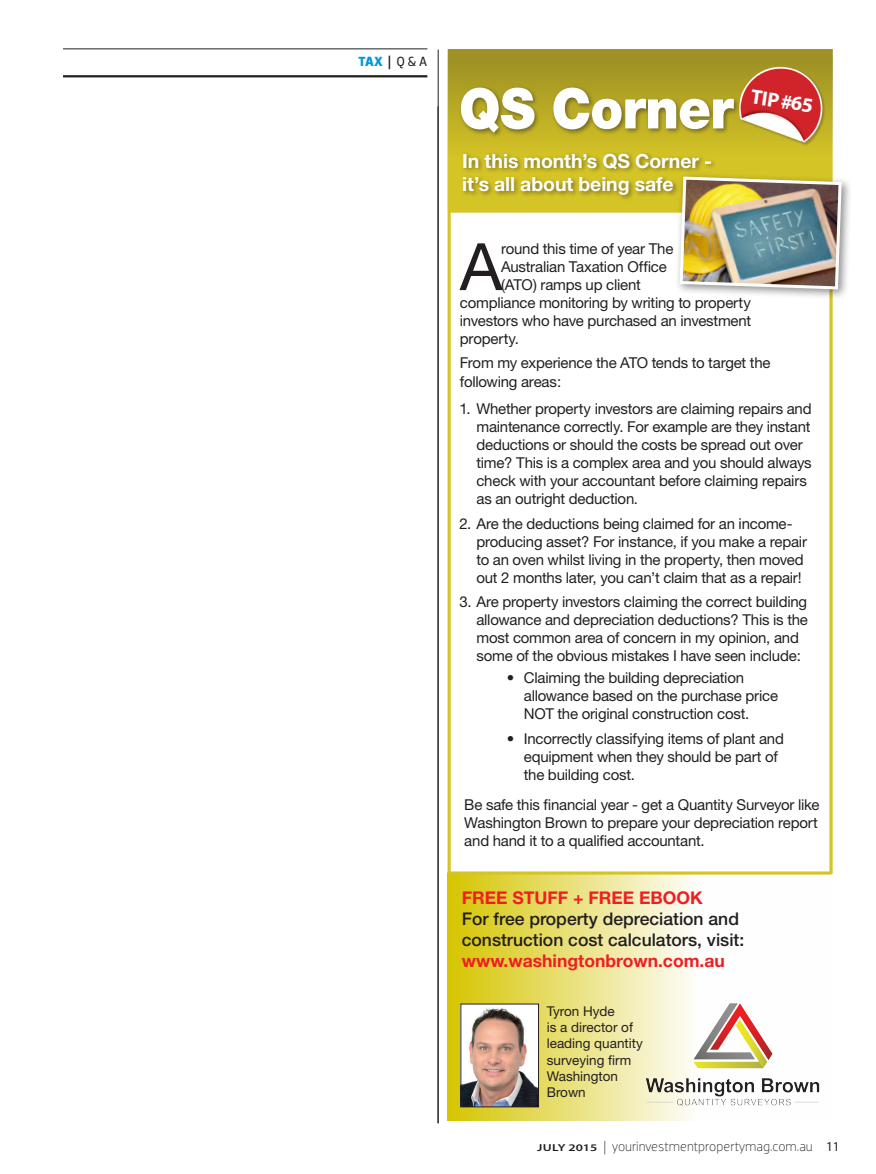
<style>
.page{position:relative;width:876px;height:1174px;background:#fff}
.page>*{position:absolute;margin:0;border:0;box-sizing:border-box;transform-origin:0 0}
.Opening_Para{font:65.4px "Helvetica Neue";color:#231f20}
.Headline_2{font:900 55.8px "Helvetica Neue";letter-spacing:-.015em;color:#fff;scale:.94 1}
.Standfirst{font:700 20.55px "Myriad Pro";color:#fff}
.Standfirst-2{font:700 19.5px/23.4px "Helvetica Neue";letter-spacing:-.005em;color:#fff}
.Box_Text{font:500 17.55px/21px "Helvetica Neue";color:#231f20}
.Box_Text-2{font:700 17.55px "Helvetica Neue";color:#ee1f23}
.Opening_Para-2{font:15px/18px "Helvetica Neue";letter-spacing:-.015em;color:#231f20}
.Box_Text-3{font:13.5px/16.2px "Helvetica Neue";color:#231f20}
.t1{font:300 13.5px "Dobra";color:#231f20}
.t2{font:700 13.5px "Dobra";color:#09d}
.t3{font:13.5px "Myriad Pro";color:#231f20}
.s1{font-family:"Aldine 401 BT Bold A";font-weight:400;color:#231f20}
.s2{font-weight:400;color:#231f20}
.s3{font-family:"Myriad Pro";font-weight:600;font-size:10.2px}
.s4{font-family:"Myriad Pro"}
</style>
<div class="page">
<hr style="left:63px;top:75px;width:364px;height:2px;background:#231f20">
<hr style="left:63px;top:48px;width:364px;height:1px;background:#231f20">
<hr style="left:438px;top:50px;width:1px;height:1073px;background:#231f20">
<div style="left:448px;top:49px;width:384px;height:164px;background:#d5c426;border:2px solid #d5c426"></div>
<div style="left:448px;top:49px;width:384px;height:127px;background:linear-gradient(to bottom,#9a8d24,#dcca26)"></div>
<svg style="left:448px;top:874px;width:383px;height:246px"></svg>
<div style="left:459px;top:85px;width:281px;height:54px;background:#231f20;opacity:.5"></div>
<img style="left:463px;top:1005px;width:74px;height:100px">
<div style="left:461px;top:1003px;width:78px;height:104px;border:1px solid #231f20"></div>
<img style="left:725px;top:51px;width:100px;height:99px">
<div style="left:461px;top:151px;width:256px;height:50px;background:#231f20;opacity:.5"></div>
<img style="left:631px;top:1003px;width:200px;height:106px">
<hr style="left:448px;top:871px;width:383px;height:3px;background:#d5c426">
<div style="left:675px;top:172px;width:178px;height:128px;background:#231f20;opacity:.5"></div>
<img style="left:678px;top:175px;width:165px;height:116px">
<p class="t2" style="left:359px;top:53px;width:70px">TAX <span class="s1">|</span> <span class="s2">Q &amp; A</span></p>
<p class="Headline_2" style="left:459px;top:75px;width:294px">QS Corner</p>
<p class="Standfirst-2" style="left:462px;top:148px;width:251px">In this month’s QS Corner - it’s all about being safe</p>
<p class="Standfirst" style="left:753px;top:83px;width:64px;rotate:8deg">TIP #65</p>
<p class="Opening_Para" style="left:460px;top:228px;width:44px">A</p>
<p class="Opening_Para-2" style="left:501px;top:239px;width:174px">round this time of year The</p>
<p class="Opening_Para-2" style="left:501px;top:257px;width:167px">Australian Taxation Office</p>
<p class="Opening_Para-2" style="left:501px;top:275px;width:141px">(ATO) ramps up client</p>
<p class="Opening_Para-2" style="left:460px;top:293px;width:292px">compliance monitoring by writing to property</p>
<p class="Opening_Para-2" style="left:460px;top:311px;width:293px">investors who have purchased an investment</p>
<p class="Opening_Para-2" style="left:460px;top:329px;width:61px">property.</p>
<p class="Opening_Para-2" style="left:460px;top:354px;width:312px">From my experience the ATO tends to target the following areas:</p>
<p class="Opening_Para-2" style="left:476px;top:400px;width:337px;text-indent:-17px">1. Whether property investors are claiming repairs and maintenance correctly. For example are they instant deductions or should the costs be spread out over time? This is a complex area and you should always check with your accountant before claiming repairs as an outright deduction.</p>
<p class="Opening_Para-2" style="left:476px;top:514px;width:332px;text-indent:-17px">2. Are the deductions being claimed for an income&shy;producing asset? For instance, if you make a repair to an oven whilst living in the property, then moved out 2 months later, you can’t claim that as a repair!</p>
<p class="Opening_Para-2" style="left:476px;top:592px;width:333px;text-indent:-17px">3. Are property investors claiming the correct building allowance and depreciation deductions? This is the most common area of concern in my opinion, and some of the obvious mistakes I have seen include:</p>
<p class="Opening_Para-2" style="left:524px;top:668px;width:256px;text-indent:-17px">• Claiming the building depreciation allowance based on the purchase price<br>NOT the original construction cost.</p>
<p class="Opening_Para-2" style="left:524px;top:729px;width:262px;text-indent:-17px">• Incorrectly classifying items of plant and equipment when they should be part of the building cost.</p>
<p class="Opening_Para-2" style="left:464px;top:795px;width:357px;text-align:justify">Be safe this financial year - get a Quantity Surveyor like Washington Brown to prepare your depreciation report and hand it to a qualified accountant.</p>
<p class="Box_Text-2" style="left:462px;top:886px;width:242px">FREE STUFF + FREE EBOOK</p>
<p class="Box_Text" style="left:462px;top:907px;width:284px">For free property depreciation and construction cost calculators, visit:</p>
<p class="Box_Text-2" style="left:462px;top:949px;width:265px">www.washingtonbrown.com.au</p>
<p class="Box_Text-3" style="left:547px;top:1002px;width:98px">Tyron Hyde<br>is a director of leading quantity surveying firm<br>Washington<br>Brown</p>
<p class="t1" style="left:537px;top:1138px;width:277px"><span class="s3">JULY 2015</span> <span class="s4">|</span> yourinvestmentpropertymag.com.au</p>
<p class="t3" style="left:826px;top:1138px;width:15px">11</p>
</div>
